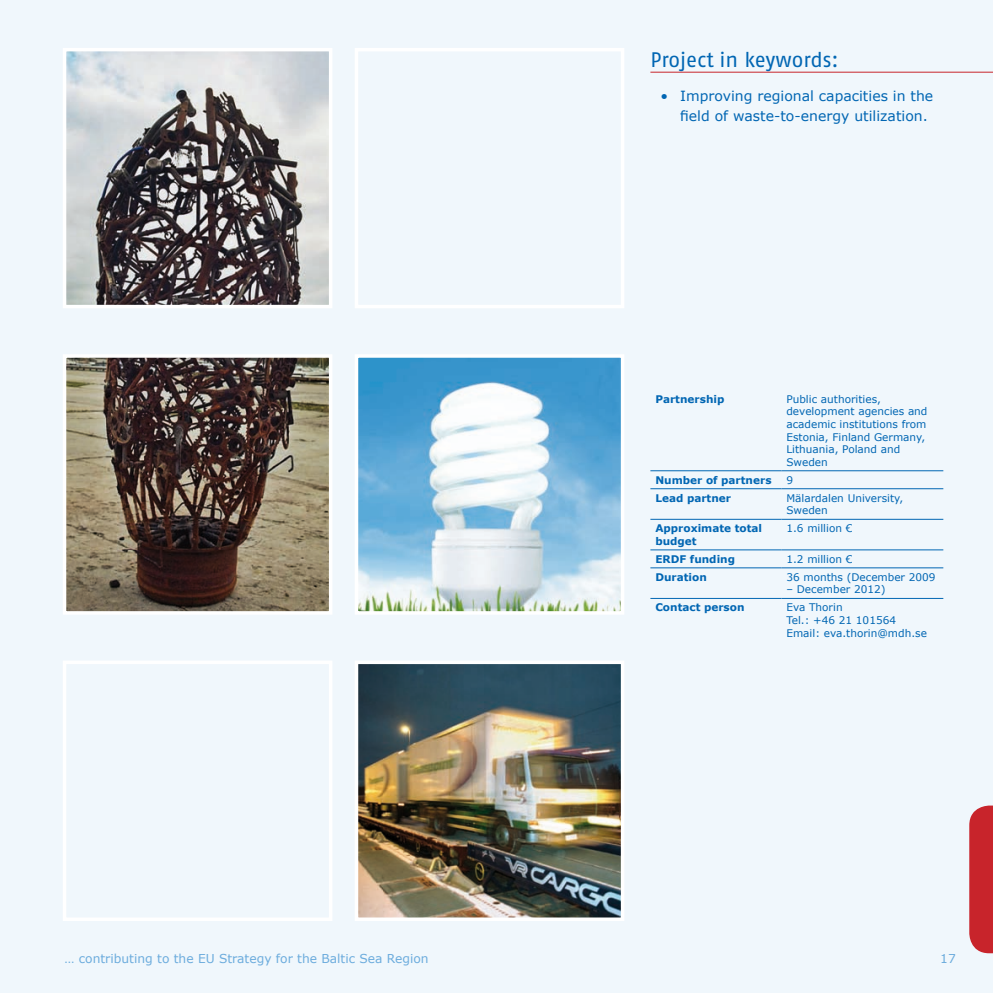
<style>
.page{position:relative;width:993px;height:993px;background:#fff}
.page>*{position:absolute;margin:0;border:0;box-sizing:border-box;transform-origin:0 0}
.t1{font:21px "Fago No LV";letter-spacing:-.005em;color:#0166b3}
.t2{font:14px/19.2px "Verdana";color:#0166b3}
.t3{font:12.25px "Verdana";color:#6cacdd}
.t4{font:10.5px/12.6px "Verdana";color:#0166b3}
.t5{font:700 10.5px/12.6px "Verdana";color:#0166b3}
</style>
<div class="page">
<div style="left:0;top:0;width:992px;height:992px;background:#f0f7fc"></div>
<svg style="left:969px;top:805px;width:23px;height:147px"></svg>
<hr style="left:650px;top:72px;width:342px;height:1px;background:#c8242b">
<hr style="left:650px;top:470px;width:131px;height:1px;background:#0166b3">
<hr style="left:781px;top:470px;width:162px;height:1px;background:#0166b3">
<hr style="left:650px;top:488px;width:131px;height:1px;background:#0166b3">
<hr style="left:781px;top:488px;width:162px;height:1px;background:#0166b3">
<hr style="left:650px;top:519px;width:131px;height:1px;background:#0166b3">
<hr style="left:781px;top:519px;width:162px;height:1px;background:#0166b3">
<hr style="left:650px;top:549px;width:131px;height:1px;background:#0166b3">
<hr style="left:781px;top:549px;width:162px;height:1px;background:#0166b3">
<hr style="left:650px;top:567px;width:131px;height:1px;background:#0166b3">
<hr style="left:781px;top:567px;width:162px;height:1px;background:#0166b3">
<hr style="left:650px;top:598px;width:131px;height:1px;background:#0166b3">
<hr style="left:781px;top:598px;width:162px;height:1px;background:#0166b3">
<img style="left:63px;top:48px;width:269px;height:566px">
<div style="left:354px;top:48px;width:270px;height:260px;border:4px solid #fff"></div>
<img style="left:359px;top:359px;width:260px;height:250px">
<div style="left:354px;top:354px;width:270px;height:260px;border:4px solid #fff"></div>
<img style="left:359px;top:665px;width:260px;height:250px">
<div style="left:354px;top:660px;width:270px;height:260px;border:4px solid #fff"></div>
<div style="left:63px;top:660px;width:269px;height:260px;border:4px solid #fff"></div>
<h1 class="t1" style="left:650px;top:48px;width:190px">Project in keywords:</h1>
<h2 class="t2" style="left:680px;top:86px;width:254px;text-indent:-20px">• Improving regional capacities in the field of waste-to-energy utilization.</h2>
<p class="t5" style="left:655px;top:392px;width:71px">Partnership</p>
<p class="t4" style="left:786px;top:392px;width:142px">Public authorities, development agencies and academic institutions from<br>Estonia, Finland Germany,<br>Lithuania, Poland and<br>Sweden</p>
<p class="t5" style="left:655px;top:473px;width:118px">Number of partners</p>
<p class="t4" style="left:786px;top:473px;width:8px">9</p>
<p class="t5" style="left:655px;top:491px;width:77px">Lead partner</p>
<p class="t4" style="left:786px;top:491px;width:118px">Mälardalen University,<br>Sweden</p>
<p class="t5" style="left:655px;top:522px;width:108px">Approximate total budget</p>
<p class="t4" style="left:786px;top:521px;width:67px">1.6 million €</p>
<p class="t5" style="left:655px;top:552px;width:81px">ERDF funding</p>
<p class="t4" style="left:786px;top:552px;width:67px">1.2 million €</p>
<p class="t5" style="left:655px;top:570px;width:53px">Duration</p>
<p class="t4" style="left:786px;top:570px;width:150px">36 months (December 2009</p>
<p class="t4" style="left:786px;top:583px;width:101px">– December 2012)</p>
<p class="t5" style="left:655px;top:601px;width:91px">Contact person</p>
<p class="t4" style="left:786px;top:600px;width:142px">Eva Thorin<br>Tel.: +46 21 101564<br>Email: eva.thorin@mdh.se</p>
<p class="t3" style="left:64px;top:950px;width:365px">… contributing to the EU Strategy for the Baltic Sea Region</p>
<p class="t3" style="left:939px;top:950px;width:17px">17</p>
</div>
